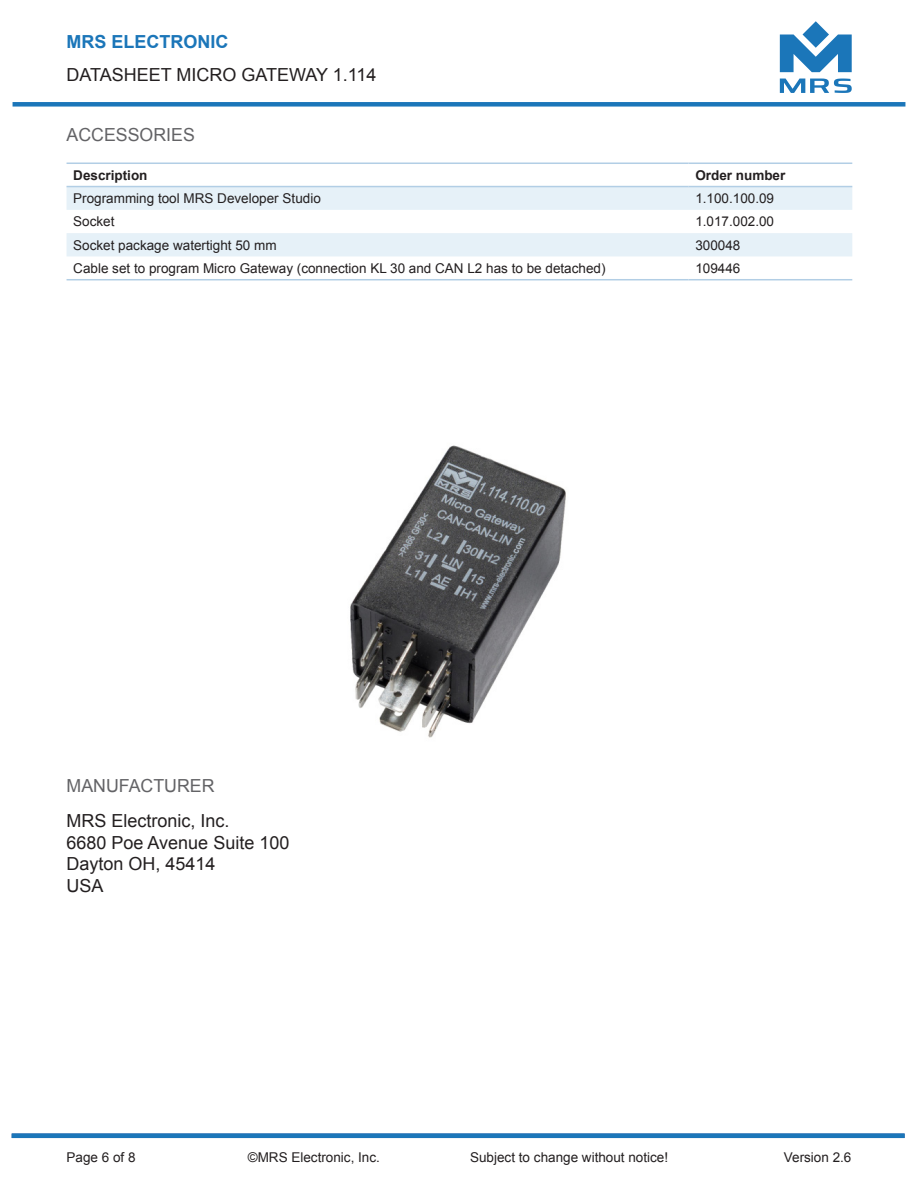
<style>
.page{position:relative;width:918px;height:1188px;background:#fff}
.page>*{position:absolute;margin:0;border:0;box-sizing:border-box;transform-origin:0 0}
.t1{font:18px "Arial";color:#231f20}
.t2{font:18px "Arial";color:#636366}
.t3{font:700 18px "Arial";color:#1b76b9}
.Text{font:13.5px "Arial";color:#231f20}
.Test_Fett{font:700 13.5px "Arial";color:#231f20}
</style>
<div class="page">
<div style="left:13px;top:102px;width:892px;height:5px;background:#1b76b9"></div>
<svg style="left:780px;top:79px;width:72px;height:14px"></svg>
<svg style="left:780px;top:21px;width:72px;height:51px"></svg>
<img style="left:350px;top:445px;width:216px;height:293px">
<div style="left:12px;top:1133px;width:893px;height:5px;background:#1b76b9"></div>
<svg style="left:67px;top:187px;width:785px;height:69px;fill:#e6f1f8"></svg>
<hr style="left:67px;top:163px;width:622px;height:1px;background:#b2cee5">
<hr style="left:689px;top:163px;width:163px;height:1px;background:#b2cee5">
<hr style="left:67px;top:186px;width:622px;height:1px;background:#b2cee5">
<hr style="left:689px;top:186px;width:163px;height:1px;background:#b2cee5">
<hr style="left:67px;top:279px;width:622px;height:1px;background:#b2cee5">
<hr style="left:689px;top:279px;width:163px;height:1px;background:#b2cee5">
<h1 class="t3" style="left:67px;top:29px;width:163px">MRS ELECTRONIC</h1>
<h1 class="t1" style="left:67px;top:63px;width:312px">DATASHEET MICRO GATEWAY 1.114</h1>
<p class="t2" style="left:67px;top:123px;width:130px">ACCESSORIES</p>
<p class="Test_Fett" style="left:73px;top:166px;width:76px">Description</p>
<p class="Test_Fett" style="left:695px;top:166px;width:92px">Order number</p>
<p class="Text" style="left:73px;top:190px;width:249px">Programming tool MRS Developer Studio</p>
<p class="Text" style="left:695px;top:190px;width:80px">1.100.100.09</p>
<p class="Text" style="left:73px;top:213px;width:43px">Socket</p>
<p class="Text" style="left:695px;top:213px;width:80px">1.017.002.00</p>
<p class="Text" style="left:73px;top:236px;width:205px">Socket package watertight 50 mm</p>
<p class="Text" style="left:695px;top:236px;width:47px">300048</p>
<p class="Text" style="left:73px;top:259px;width:534px">Cable set to program Micro Gateway (connection KL 30 and CAN L2 has to be detached)</p>
<p class="Text" style="left:695px;top:259px;width:47px">109446</p>
<p class="t2" style="left:67px;top:774px;width:150px">MANUFACTURER</p>
<p class="t1" style="left:67px;top:809px;width:165px">MRS Electronic, Inc.</p>
<p class="t1" style="left:67px;top:830px;width:224px">6680 Poe Avenue Suite 100</p>
<p class="t1" style="left:67px;top:852px;width:151px">Dayton OH, 45414</p>
<p class="t1" style="left:67px;top:874px;width:39px">USA</p>
<p class="Text" style="left:67px;top:1149px;width:71px">Page 6 of 8</p>
<p class="Text" style="left:248px;top:1149px;width:134px">©MRS Electronic, Inc.</p>
<p class="Text" style="left:470px;top:1149px;width:200px">Subject to change without notice!</p>
<p class="Text" style="left:784px;top:1149px;width:69px">Version 2.6</p>
</div>
